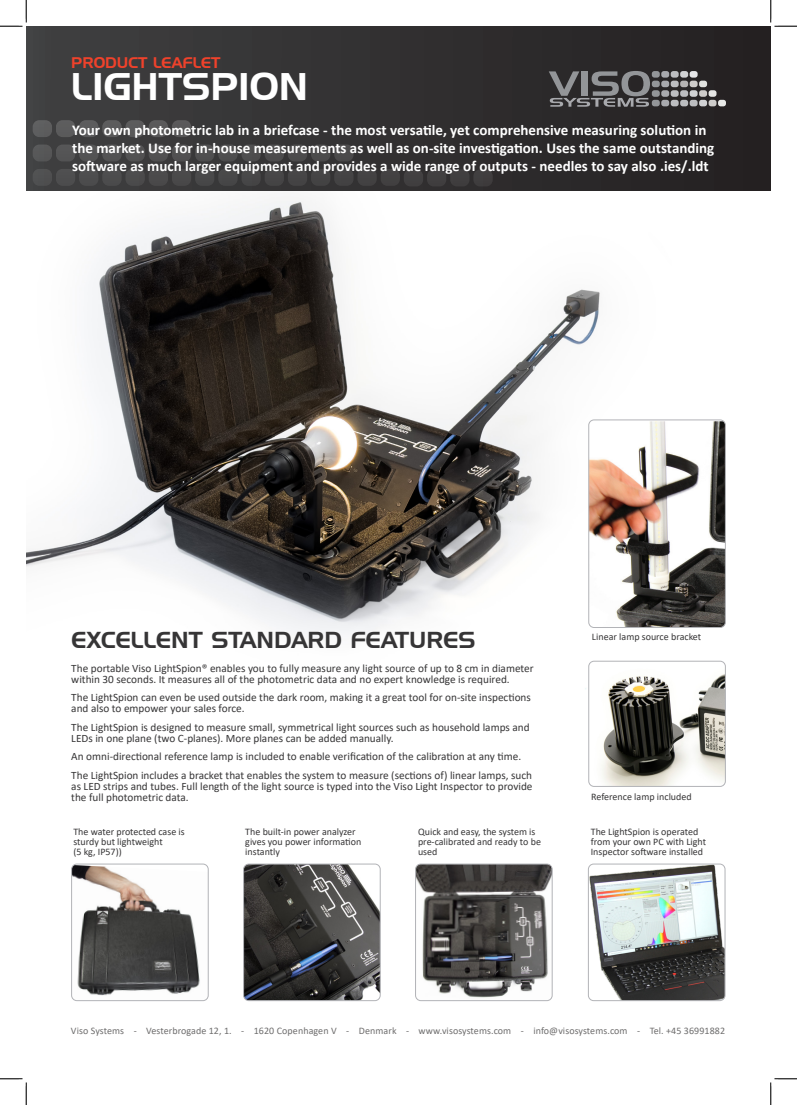
<style>
.page{position:relative;width:797px;height:1105px;background:#fff}
.page>*{position:absolute;margin:0;border:0;box-sizing:border-box;transform-origin:0 0}
.t1{font:37.5px "Handel Gothic BT";color:#fff}
.Viso_Sub-Heading1{font:22.5px "Handel Gothic BT";color:#363536}
.Viso_Sleeve_Text{font:700 15px/18px "Calibri";color:#fff}
.Viso_Sub_Heading1_red{font:15px "Handel Gothic BT";color:#ef422b}
.Viso_Body_Text{font:11.25px/11.2px "Calibri";color:#363536}
.Viso_Thumbnail_Caption{font:10px/10px "Calibri";color:#363536}
.t2{font:10px "Calibri";letter-spacing:.01em;color:#6e6d6d}
</style>
<div class="page">
<div style="left:26px;top:26px;width:744px;height:165px;background:linear-gradient(to right,#404041,#242021)"></div>
<svg style="left:548px;top:71px;width:102px;height:36px;background:#5b5b5d"></svg>
<div style="left:651px;top:100px;width:8px;height:6px;background:#939598;border-radius:3px"></div>
<div style="left:661px;top:100px;width:8px;height:6px;background:#a8a9ad;border-radius:3px"></div>
<div style="left:670px;top:100px;width:8px;height:6px;background:#bcbdc0;border-radius:3px"></div>
<div style="left:680px;top:100px;width:8px;height:6px;background:#bcbdc0;border-radius:3px"></div>
<div style="left:689px;top:100px;width:8px;height:6px;background:#bcbdc0;border-radius:3px"></div>
<div style="left:699px;top:100px;width:8px;height:6px;background:#d1d2d4;border-radius:3px"></div>
<div style="left:708px;top:100px;width:8px;height:6px;background:#ceccca;border-radius:3px"></div>
<div style="left:718px;top:100px;width:8px;height:6px;background:#e8e9e7;border-radius:3px"></div>
<div style="left:651px;top:90px;width:8px;height:7px;background:#939598;border-radius:3px"></div>
<div style="left:661px;top:90px;width:8px;height:7px;background:#a8a9ad;border-radius:3px"></div>
<div style="left:670px;top:90px;width:8px;height:7px;background:#bcbdc0;border-radius:3px"></div>
<div style="left:680px;top:90px;width:8px;height:7px;background:#bcbdc0;border-radius:3px"></div>
<div style="left:689px;top:90px;width:8px;height:7px;background:#d1d2d4;border-radius:3px"></div>
<div style="left:699px;top:90px;width:8px;height:7px;background:#ceccca;border-radius:3px"></div>
<div style="left:708px;top:90px;width:8px;height:7px;background:#e5e5e3;border-radius:3px"></div>
<div style="left:651px;top:81px;width:8px;height:6px;background:#939598;border-radius:3px"></div>
<div style="left:661px;top:81px;width:8px;height:6px;background:#a8a9ad;border-radius:3px"></div>
<div style="left:670px;top:81px;width:8px;height:6px;background:#bcbdc0;border-radius:3px"></div>
<div style="left:680px;top:81px;width:8px;height:6px;background:#b4b2b2;border-radius:3px"></div>
<div style="left:689px;top:81px;width:8px;height:6px;background:#ceccca;border-radius:3px"></div>
<div style="left:699px;top:81px;width:8px;height:6px;background:#e0e1df;border-radius:3px"></div>
<div style="left:651px;top:71px;width:8px;height:7px;background:#939598;border-radius:3px"></div>
<div style="left:661px;top:71px;width:8px;height:7px;background:#a8a9ad;border-radius:3px"></div>
<div style="left:670px;top:71px;width:8px;height:7px;background:#bcbdc0;border-radius:3px"></div>
<div style="left:680px;top:71px;width:8px;height:7px;background:#d1d2d4;border-radius:3px"></div>
<div style="left:689px;top:71px;width:8px;height:7px;background:#e6e7e9;border-radius:3px"></div>
<svg style="left:28px;top:168px;width:742px;height:23px;background:#2e2c2d"></svg>
<div style="left:33px;top:120px;width:19px;height:17px;background:#5d5e5f;border-radius:7px"></div>
<div style="left:56px;top:120px;width:19px;height:17px;background:#5c5c5d;border-radius:7px"></div>
<div style="left:79px;top:120px;width:19px;height:17px;background:#5b5b5c;border-radius:7px"></div>
<div style="left:102px;top:120px;width:20px;height:17px;background:#5a5a5b;border-radius:7px"></div>
<div style="left:125px;top:120px;width:20px;height:17px;background:#5a595a;border-radius:7px"></div>
<div style="left:149px;top:120px;width:19px;height:17px;background:#595859;border-radius:7px"></div>
<div style="left:172px;top:120px;width:19px;height:17px;background:#585858;border-radius:7px"></div>
<div style="left:33px;top:169px;width:19px;height:17px;background:#4f5051;border-radius:7px"></div>
<div style="left:56px;top:169px;width:19px;height:17px;background:#4e4e4f;border-radius:7px"></div>
<div style="left:79px;top:169px;width:19px;height:17px;background:#4d4d4e;border-radius:7px"></div>
<div style="left:102px;top:169px;width:20px;height:17px;background:#4c4c4d;border-radius:7px"></div>
<div style="left:125px;top:169px;width:20px;height:17px;background:#4c4c4c;border-radius:7px"></div>
<div style="left:149px;top:169px;width:19px;height:17px;background:#4b4a4b;border-radius:7px"></div>
<div style="left:172px;top:169px;width:19px;height:17px;background:#4a4a4a;border-radius:7px"></div>
<div style="left:195px;top:169px;width:19px;height:17px;background:#49494a;border-radius:7px"></div>
<div style="left:218px;top:169px;width:19px;height:17px;background:#484849;border-radius:7px"></div>
<div style="left:404px;top:170px;width:19px;height:16px;background:#414041;border-radius:7px"></div>
<div style="left:241px;top:169px;width:20px;height:17px;background:#474748;border-radius:7px"></div>
<div style="left:427px;top:170px;width:19px;height:16px;background:#413f40;border-radius:7px"></div>
<div style="left:265px;top:169px;width:19px;height:17px;background:#464546;border-radius:7px"></div>
<div style="left:450px;top:170px;width:19px;height:16px;background:#403f40;border-radius:7px"></div>
<div style="left:288px;top:169px;width:19px;height:17px;background:#464546;border-radius:7px"></div>
<div style="left:473px;top:170px;width:19px;height:16px;background:#403e3f;border-radius:7px"></div>
<div style="left:311px;top:169px;width:19px;height:17px;background:#454445;border-radius:7px"></div>
<div style="left:334px;top:169px;width:19px;height:17px;background:#444344;border-radius:7px"></div>
<div style="left:357px;top:169px;width:20px;height:17px;background:#434243;border-radius:7px"></div>
<div style="left:380px;top:169px;width:20px;height:17px;background:#434142;border-radius:7px"></div>
<div style="left:33px;top:145px;width:19px;height:16px;background:#575758;border-radius:7px"></div>
<div style="left:56px;top:145px;width:19px;height:16px;background:#555556;border-radius:7px"></div>
<div style="left:79px;top:145px;width:19px;height:16px;background:#545455;border-radius:7px"></div>
<div style="left:102px;top:145px;width:20px;height:16px;background:#535354;border-radius:7px"></div>
<div style="left:125px;top:145px;width:20px;height:16px;background:#525253;border-radius:7px"></div>
<div style="left:149px;top:145px;width:19px;height:16px;background:#525152;border-radius:7px"></div>
<div style="left:172px;top:145px;width:19px;height:16px;background:#515151;border-radius:7px"></div>
<div style="left:195px;top:145px;width:19px;height:16px;background:#505051;border-radius:7px"></div>
<div style="left:218px;top:145px;width:19px;height:16px;background:#4f4f50;border-radius:7px"></div>
<div style="left:241px;top:145px;width:20px;height:16px;background:#4e4e4f;border-radius:7px"></div>
<div style="left:265px;top:145px;width:19px;height:16px;background:#4e4d4e;border-radius:7px"></div>
<div style="left:288px;top:145px;width:19px;height:16px;background:#4d4c4d;border-radius:7px"></div>
<div style="left:311px;top:145px;width:19px;height:16px;background:#4c4b4c;border-radius:7px"></div>
<div style="left:334px;top:145px;width:19px;height:16px;background:#4b4a4b;border-radius:7px"></div>
<img style="left:72px;top:865px;width:136px;height:136px">
<div style="left:71px;top:864px;width:137px;height:137px;border:1px solid #b2b3b7;border-radius:5px"></div>
<img style="left:243px;top:864px;width:137px;height:137px">
<div style="left:243px;top:864px;width:137px;height:137px;border:1px solid #b2b3b7;border-radius:5px"></div>
<img style="left:588px;top:864px;width:137px;height:137px">
<div style="left:588px;top:864px;width:137px;height:137px;border:1px solid #b2b3b7;border-radius:5px"></div>
<img style="left:415px;top:864px;width:137px;height:137px">
<div style="left:415px;top:864px;width:137px;height:137px;border:1px solid #b2b3b7;border-radius:5px"></div>
<img style="left:26px;top:201px;width:700px;height:562px">
<img style="left:588px;top:661px;width:137px;height:125px">
<div style="left:588px;top:661px;width:137px;height:126px;border:1px solid #b2b3b7;border-radius:5px"></div>
<img style="left:588px;top:421px;width:137px;height:206px">
<div style="left:588px;top:420px;width:137px;height:208px;border:1px solid #b2b3b7;border-radius:5px"></div>
<svg style="left:0;top:0;width:27px;height:27px"></svg>
<svg style="left:0;top:1078px;width:27px;height:27px"></svg>
<svg style="left:770px;top:0;width:27px;height:27px"></svg>
<svg style="left:770px;top:1078px;width:27px;height:27px"></svg>
<p class="Viso_Sub_Heading1_red" style="left:71px;top:53px;width:151px">PRODUCT LEAFLET</p>
<p class="t1" style="left:71px;top:64px;width:238px">LIGHTSPION</p>
<p class="Viso_Sleeve_Text" style="left:72px;top:121px;width:643px">Your own photometric lab in a briefcase - the most versatile, yet comprehensive measuring solution in the market. Use for in-house measurements as well as on-site investigation. Uses the same outstanding software as much larger equipment and provides a wide range of outputs - needles to say also .ies/.ldt</p>
<p class="Viso_Sub-Heading1" style="left:72px;top:626px;width:405px">EXCELLENT STANDARD FEATURES</p>
<p class="Viso_Body_Text" style="left:71px;top:662px;width:464px">The portable Viso LightSpion® enables you to fully measure any light source of up to 8 cm in diameter within 30 seconds. It measures all of the photometric data and no expert knowledge is required.</p>
<p class="Viso_Body_Text" style="left:71px;top:691px;width:461px">The LightSpion can even be used outside the dark room, making it a great tool for on-site inspections and also to empower your sales force.</p>
<p class="Viso_Body_Text" style="left:71px;top:721px;width:460px">The LightSpion is designed to measure small, symmetrical light sources such as household lamps and<br>LEDs in one plane (two C-planes). More planes can be added manually.</p>
<p class="Viso_Body_Text" style="left:71px;top:751px;width:451px">An omni-directional reference lamp is included to enable verification of the calibration at any time.</p>
<p class="Viso_Body_Text" style="left:71px;top:769px;width:463px;text-align:justify">The LightSpion includes a bracket that enables the system to measure (sections of) linear lamps, such as LED strips and tubes. Full length of the light source is typed into the Viso Light Inspector to provide the full photometric data.</p>
<p class="Viso_Thumbnail_Caption" style="left:592px;top:632px;width:111px">Linear lamp source bracket</p>
<p class="Viso_Thumbnail_Caption" style="left:591px;top:792px;width:102px">Reference lamp included</p>
<p class="Viso_Thumbnail_Caption" style="left:73px;top:827px;width:113px">The water protected case is sturdy but lightweight<br>(5 kg, IP57))</p>
<p class="Viso_Thumbnail_Caption" style="left:245px;top:827px;width:117px">The built-in power analyzer gives you power information instantly</p>
<p class="Viso_Thumbnail_Caption" style="left:591px;top:827px;width:117px">The LightSpion is operated from your own PC with Light<br>Inspector software installed</p>
<p class="Viso_Thumbnail_Caption" style="left:418px;top:827px;width:124px">Quick and easy, the system is pre-calibrated and ready to be used</p>
<p class="t2" style="left:71px;top:1024px;width:655px">Viso Systems - Vesterbrogade 12, 1. - 1620 Copenhagen V - Denmark - www.visosystems.com - info@visosystems.com - Tel. +45 36991882</p>
</div>
